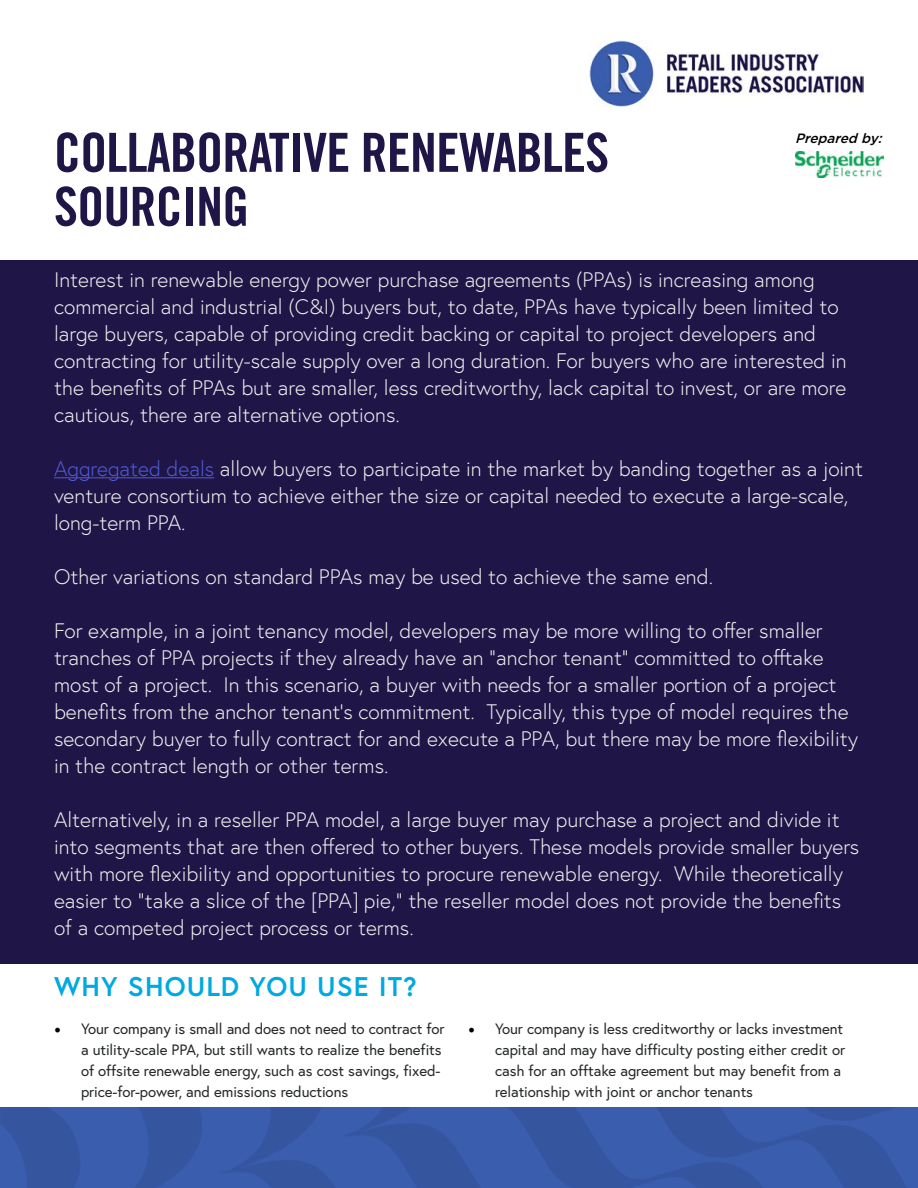
<style>
.page{position:relative;width:918px;height:1188px;background:#fff}
.page>*{position:absolute;margin:0;border:0;box-sizing:border-box;transform-origin:0 0}
.t1{font:54px/54px "Trade Gothic LT Pro Bd Cn 20";letter-spacing:-.015em;color:#201547}
.t2{font:700 27px "Europa";letter-spacing:.04em;color:#00a9e0}
.t3{font:300 21px/27px "Europa";color:#f2f1f0}
.t4{font:15px/21px "Europa";letter-spacing:-.005em;color:#25282a}
.t5{font:italic 500 13.5px "Gotham";color:#000}
.s1{color:#4f5cd6}
.s2{font-family:"Minion Pro";font-size:18px;color:#000}
</style>
<div class="page">
<img style="left:0;top:1107px;width:918px;height:81px">
<img style="left:590px;top:41px;width:274px;height:66px">
<div style="left:0;top:260px;width:918px;height:703px;background:#201547"></div>
<hr style="left:54px;top:477px;width:160px;height:1px;background:#4f5cd6">
<img style="left:795px;top:152px;width:89px;height:26px">
<h1 class="t1" style="left:54px;top:125px;width:557px">COLLABORATIVE RENEWABLES<br>SOURCING</h1>
<p class="t5" style="left:795px;top:129px;width:93px">Prepared by:</p>
<p class="t3" style="left:54px;top:266px;width:794px">Interest in renewable energy power purchase agreements (PPAs) is increasing among commercial and industrial (C&amp;I) buyers but, to date, PPAs have typically been limited to large buyers, capable of providing credit backing or capital to project developers and contracting for utility-scale supply over a long duration. For buyers who are interested in the benefits of PPAs but are smaller, less creditworthy, lack capital to invest, or are more cautious, there are alternative options.</p>
<p class="t3" style="left:54px;top:455px;width:811px"><span class="s1">Aggregated deals</span> allow buyers to participate in the market by banding together as a joint venture consortium to achieve either the size or capital needed to execute a large-scale, long-term PPA.</p>
<p class="t3" style="left:54px;top:563px;width:661px">Other variations on standard PPAs may be used to achieve the same end.</p>
<p class="t3" style="left:54px;top:617px;width:805px">For example, in a joint tenancy model, developers may be more willing to offer smaller tranches of PPA projects if they already have an “anchor tenant” committed to offtake most of a project. In this scenario, a buyer with needs for a smaller portion of a project benefits from the anchor tenant’s commitment. Typically, this type of model requires the secondary buyer to fully contract for and execute a PPA, but there may be more flexibility in the contract length or other terms.</p>
<p class="t3" style="left:54px;top:806px;width:807px">Alternatively, in a reseller PPA model, a large buyer may purchase a project and divide it into segments that are then offered to other buyers. These models provide smaller buyers with more flexibility and opportunities to procure renewable energy. While theoretically easier to “take a slice of the [PPA] pie,” the reseller model does not provide the benefits of a competed project process or terms.</p>
<p class="t2" style="left:54px;top:968px;width:364px">WHY SHOULD YOU USE IT?</p>
<p class="t4" style="left:81px;top:1018px;width:365px;text-indent:-27px"><span class="s2">•</span> Your company is small and does not need to contract for a utility-scale PPA, but still wants to realize the benefits of offsite renewable energy, such as cost savings, fixed&shy;price-for-power, and emissions reductions</p>
<p class="t4" style="left:495px;top:1018px;width:352px;text-indent:-27px"><span class="s2">•</span> Your company is less creditworthy or lacks investment capital and may have difficulty posting either credit or cash for an offtake agreement but may benefit from a relationship with joint or anchor tenants</p>
</div>
